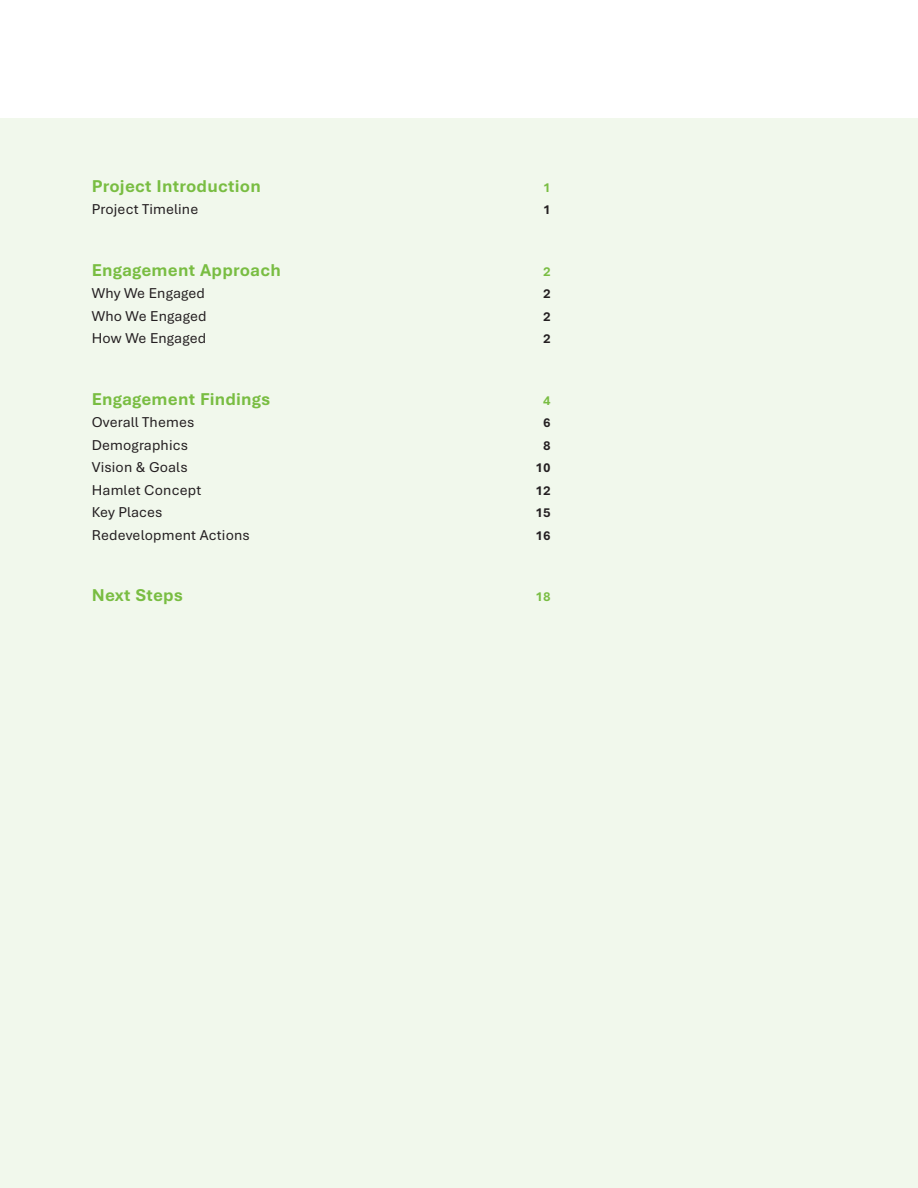
<style>
.page{position:relative;width:918px;height:1188px;background:#fff}
.page>*{position:absolute;margin:0;border:0;box-sizing:border-box;transform-origin:0 0}
.t1{font:700 18px "Bierstadt";letter-spacing:.01em;color:#79bd42}
.t2{font:15px "Bierstadt";letter-spacing:.01em;color:#241f21}
.t3{font:700 13.5px "Bierstadt";letter-spacing:.01em;color:#241f21}
.t4{font:700 13.5px "Bierstadt";color:#79bd42}
</style>
<div class="page">
<div style="left:0;top:119px;width:918px;height:1069px;background:#f1f8ec"></div>
<p class="t1" style="left:92px;top:176px;width:171px">Project Introduction</p>
<p class="t4" style="left:543px;top:180px;width:9px">1</p>
<p class="t2" style="left:92px;top:201px;width:108px">Project Timeline</p>
<p class="t3" style="left:543px;top:202px;width:9px">1</p>
<p class="t1" style="left:92px;top:260px;width:191px">Engagement Approach</p>
<p class="t4" style="left:543px;top:264px;width:9px">2</p>
<p class="t2" style="left:92px;top:285px;width:115px">Why We Engaged</p>
<p class="t3" style="left:543px;top:286px;width:9px">2</p>
<p class="t2" style="left:92px;top:308px;width:116px">Who We Engaged</p>
<p class="t3" style="left:543px;top:309px;width:9px">2</p>
<p class="t2" style="left:92px;top:330px;width:116px">How We Engaged</p>
<p class="t3" style="left:543px;top:331px;width:9px">2</p>
<p class="t1" style="left:92px;top:389px;width:180px">Engagement Findings</p>
<p class="t4" style="left:543px;top:393px;width:9px">4</p>
<p class="t2" style="left:92px;top:414px;width:104px">Overall Themes</p>
<p class="t3" style="left:543px;top:415px;width:9px">6</p>
<p class="t2" style="left:92px;top:437px;width:98px">Demographics</p>
<p class="t3" style="left:543px;top:438px;width:9px">8</p>
<p class="t2" style="left:92px;top:459px;width:97px">Vision &amp; Goals</p>
<p class="t3" style="left:536px;top:460px;width:17px">10</p>
<p class="t2" style="left:92px;top:482px;width:111px">Hamlet Concept</p>
<p class="t3" style="left:536px;top:483px;width:17px">12</p>
<p class="t2" style="left:92px;top:504px;width:72px">Key Places</p>
<p class="t3" style="left:536px;top:505px;width:17px">15</p>
<p class="t2" style="left:92px;top:527px;width:160px">Redevelopment Actions</p>
<p class="t3" style="left:536px;top:528px;width:17px">16</p>
<p class="t1" style="left:92px;top:585px;width:93px">Next Steps</p>
<p class="t4" style="left:536px;top:589px;width:17px">18</p>
</div>
